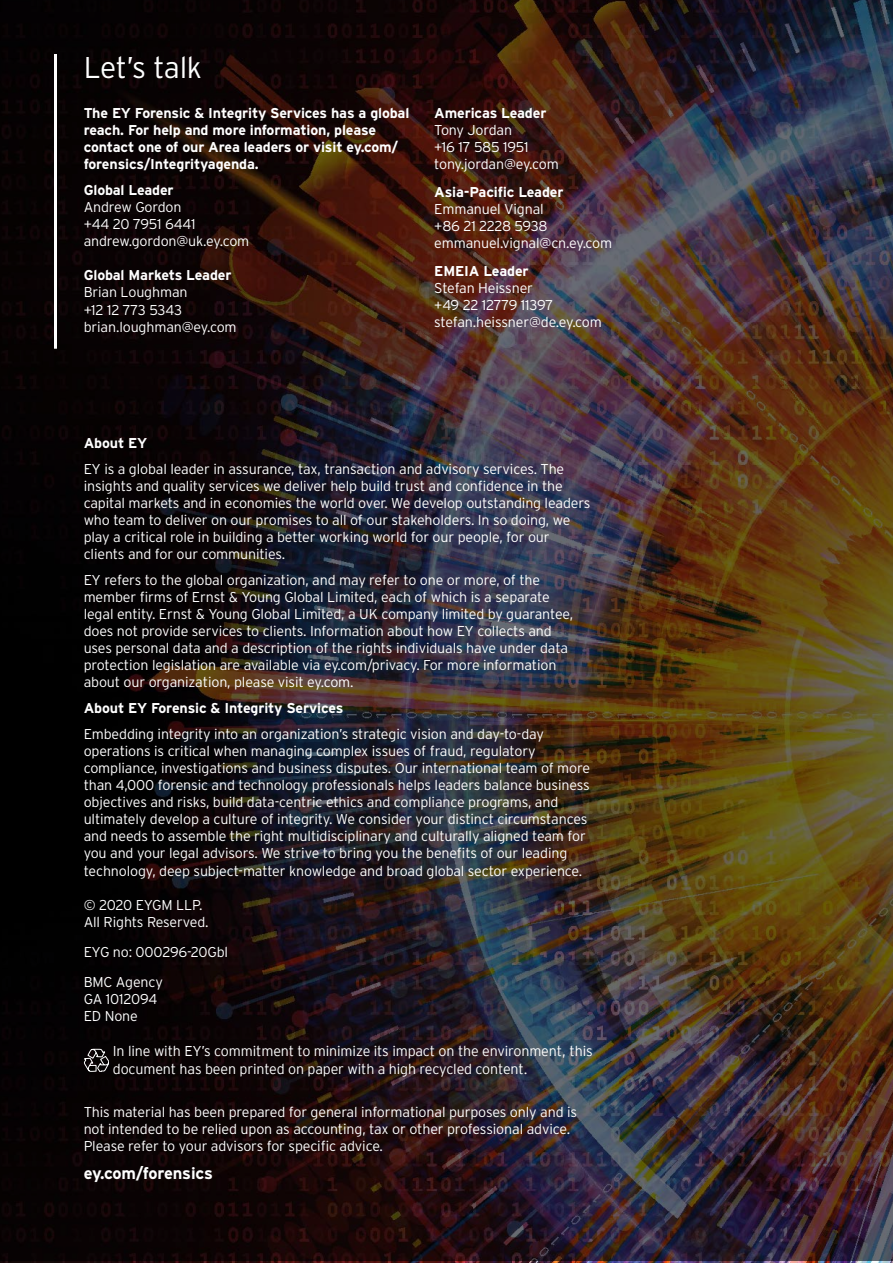
<style>
.page{position:relative;width:893px;height:1263px;background:#fff}
.page>*{position:absolute;margin:0;border:0;box-sizing:border-box;transform-origin:0 0}
.t1{font:300 30px "Interstate";letter-spacing:-.02em;color:#fff}
.t2{font:700 16.5px "Interstate";letter-spacing:-.01em;color:#fff}
.t3{font:300 14.25px/17.1px "Interstate";letter-spacing:-.01em;color:#fff}
.t4{font:700 14.25px/17.1px "Interstate";letter-spacing:-.01em;color:#fff}
.t5{font:300 14.25px/18px "EY Interstate";letter-spacing:-.01em;color:#fff}
</style>
<div class="page">
<img style="left:0;top:0;width:893px;height:1261px">
<hr style="left:54px;top:54px;width:3px;height:295px;background:#fff">
<svg style="left:84px;top:1048px;width:25px;height:23px"></svg>
<h1 class="t1" style="left:84px;top:51px;width:120px">Let’s talk</h1>
<p class="t4" style="left:84px;top:104px;width:327px">The EY Forensic &amp; Integrity Services has a global reach. For help and more information, please contact one of our Area leaders or visit ey.com/ forensics/Integrityagenda.</p>
<p class="t4" style="left:84px;top:181px;width:92px">Global Leader</p>
<p class="t3" style="left:84px;top:198px;width:167px">Andrew Gordon<br>+44 20 7951 6441 andrew.gordon@uk.ey.com</p>
<p class="t4" style="left:84px;top:267px;width:149px">Global Markets Leader</p>
<p class="t3" style="left:84px;top:284px;width:155px">Brian Loughman<br>+12 12 773 5343 brian.loughman@ey.com</p>
<p class="t4" style="left:434px;top:104px;width:114px">Americas Leader</p>
<p class="t3" style="left:434px;top:121px;width:126px">Tony Jordan<br>+16 17 585 1951 tony.jordan@ey.com</p>
<p class="t4" style="left:434px;top:183px;width:131px">Asia-Pacific Leader</p>
<p class="t3" style="left:434px;top:200px;width:180px">Emmanuel Vignal<br>+86 21 2228 5938 emmanuel.vignal@cn.ey.com</p>
<p class="t4" style="left:434px;top:262px;width:96px">EMEIA Leader</p>
<p class="t3" style="left:434px;top:279px;width:169px">Stefan Heissner<br>+49 22 12779 11397 stefan.heissner@de.ey.com</p>
<p class="t4" style="left:84px;top:434px;width:65px">About EY</p>
<p class="t3" style="left:84px;top:460px;width:508px">EY is a global leader in assurance, tax, transaction and advisory services. The insights and quality services we deliver help build trust and confidence in the capital markets and in economies the world over. We develop outstanding leaders who team to deliver on our promises to all of our stakeholders. In so doing, we play a critical role in building a better working world for our people, for our clients and for our communities.</p>
<p class="t3" style="left:84px;top:571px;width:491px">EY refers to the global organization, and may refer to one or more, of the member firms of Ernst &amp; Young Global Limited, each of which is a separate legal entity. Ernst &amp; Young Global Limited, a UK company limited by guarantee, does not provide services to clients. Information about how EY collects and uses personal data and a description of the rights individuals have under data protection legislation are available via ey.com/privacy. For more information about our organization, please visit ey.com.</p>
<p class="t4" style="left:84px;top:699px;width:261px">About EY Forensic &amp; Integrity Services</p>
<p class="t3" style="left:84px;top:725px;width:508px">Embedding integrity into an organization’s strategic vision and day-to-day operations is critical when managing complex issues of fraud, regulatory compliance, investigations and business disputes. Our international team of more than 4,000 forensic and technology professionals helps leaders balance business objectives and risks, build data-centric ethics and compliance programs, and ultimately develop a culture of integrity. We consider your distinct circumstances and needs to assemble the right multidisciplinary and culturally aligned team for you and your legal advisors. We strive to bring you the benefits of our leading technology, deep subject-matter knowledge and broad global sector experience.</p>
<p class="t3" style="left:84px;top:896px;width:126px">© 2020 EYGM LLP.<br>All Rights Reserved.</p>
<p class="t3" style="left:84px;top:937px;width:146px;line-height:29.8px">EYG no: 000296-20Gbl<br>BMC Agency</p>
<p class="t3" style="left:84px;top:990px;width:75px">GA 1012094<br>ED None</p>
<p class="t5" style="left:113px;top:1041px;width:481px">In line with EY’s commitment to minimize its impact on the environment, this document has been printed on paper with a high recycled content.</p>
<p class="t3" style="left:84px;top:1103px;width:495px">This material has been prepared for general informational purposes only and is not intended to be relied upon as accounting, tax or other professional advice.<br>Please refer to your advisors for specific advice.</p>
<p class="t2" style="left:84px;top:1164px;width:131px">ey.com/forensics</p>
</div>
